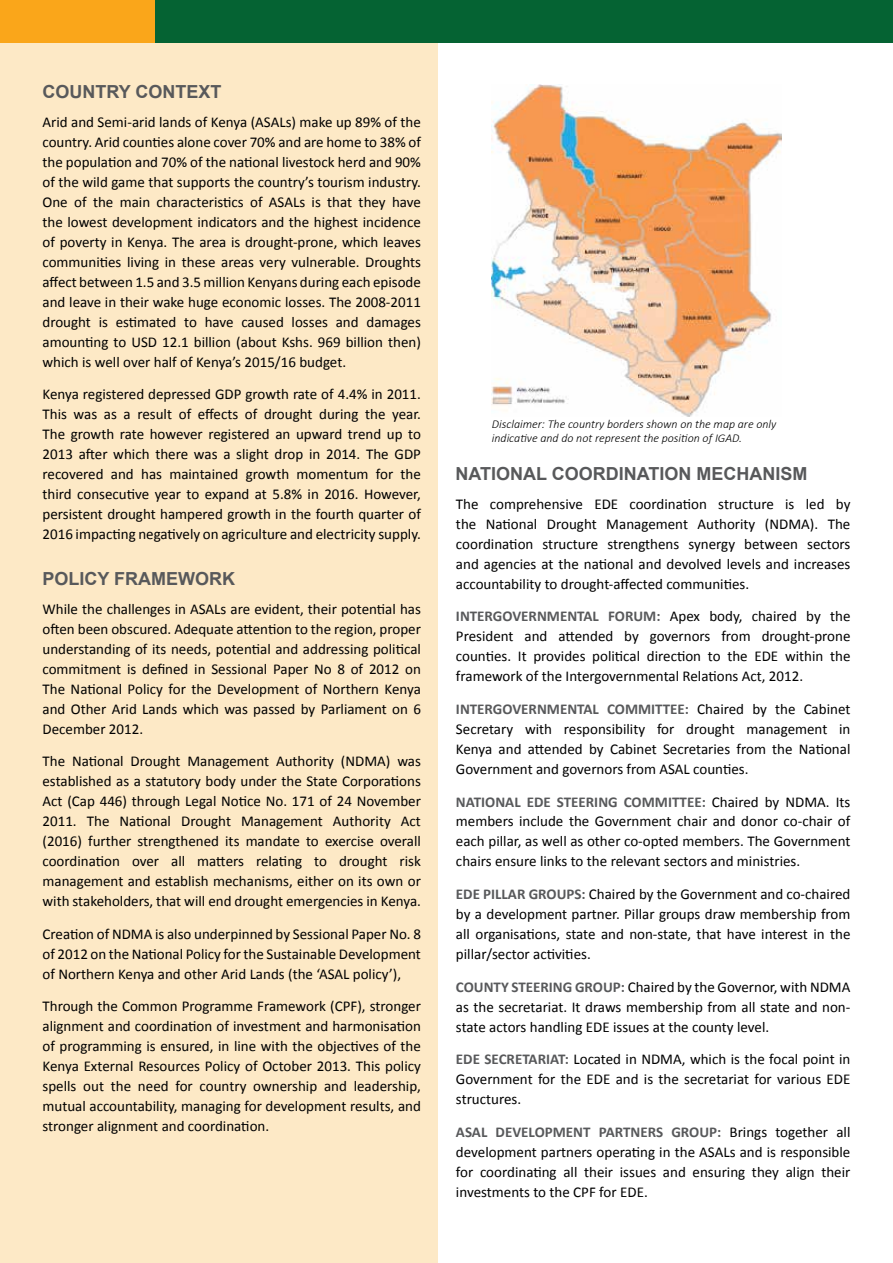
<style>
.page{position:relative;width:893px;height:1263px;background:#fff}
.page>*{position:absolute;margin:0;border:0;box-sizing:border-box;transform-origin:0 0}
.t1{font:700 18px "Arial";color:#58595b}
.t2{font:15px/20px "Calibri";color:#000;text-align:justify}
.t3{font:italic 300 12px/14.4px "Calibri";color:#000}
.s1{font-weight:700;color:#58595b}
</style>
<div class="page">
<div style="left:0;top:36px;width:437px;height:1227px;background:#fde9c6"></div>
<div style="left:154px;top:0;width:739px;height:43px;background:#056333"></div>
<div style="left:0;top:0;width:154px;height:43px;background:#faa61a"></div>
<img style="left:492px;top:84px;width:290px;height:333px">
<p class="t1" style="left:43px;top:80px;width:181px">COUNTRY CONTEXT</p>
<p class="t2" style="left:43px;top:112px;width:380px">Arid and Semi-arid lands of Kenya (ASALs) make up 89% of the country. Arid counties alone cover 70% and are home to 38% of the population and 70% of the national livestock herd and 90% of the wild game that supports the country’s tourism industry.<br>One of the main characteristics of ASALs is that they have the lowest development indicators and the highest incidence of poverty in Kenya. The area is drought-prone, which leaves communities living in these areas very vulnerable. Droughts affect between 1.5 and 3.5 million Kenyans during each episode and leave in their wake huge economic losses. The 2008-2011 drought is estimated to have caused losses and damages amounting to USD 12.1 billion (about Kshs. 969 billion then) which is well over half of Kenya’s 2015/16 budget.</p>
<p class="t2" style="left:43px;top:384px;width:380px">Kenya registered depressed GDP growth rate of 4.4% in 2011.<br>This was as a result of effects of drought during the year.<br>The growth rate however registered an upward trend up to 2013 after which there was a slight drop in 2014. The GDP recovered and has maintained growth momentum for the third consecutive year to expand at 5.8% in 2016. However, persistent drought hampered growth in the fourth quarter of 2016 impacting negatively on agriculture and electricity supply.</p>
<p class="t1" style="left:43px;top:567px;width:194px">POLICY FRAMEWORK</p>
<p class="t2" style="left:43px;top:599px;width:380px">While the challenges in ASALs are evident, their potential has often been obscured. Adequate attention to the region, proper understanding of its needs, potential and addressing political commitment is defined in Sessional Paper No 8 of 2012 on The National Policy for the Development of Northern Kenya and Other Arid Lands which was passed by Parliament on 6<br>December 2012.</p>
<p class="t2" style="left:43px;top:751px;width:380px">The National Drought Management Authority (NDMA) was established as a statutory body under the State Corporations Act (Cap 446) through Legal Notice No. 171 of 24 November 2011. The National Drought Management Authority Act (2016) further strengthened its mandate to exercise overall coordination over all matters relating to drought risk management and establish mechanisms, either on its own or with stakeholders, that will end drought emergencies in Kenya.</p>
<p class="t2" style="left:43px;top:924px;width:380px">Creation of NDMA is also underpinned by Sessional Paper No. 8 of 2012 on the National Policy for the Sustainable Development of Northern Kenya and other Arid Lands (the ‘ASAL policy’),</p>
<p class="t2" style="left:43px;top:996px;width:380px">Through the Common Programme Framework (CPF), stronger alignment and coordination of investment and harmonisation of programming is ensured, in line with the objectives of the Kenya External Resources Policy of October 2013. This policy spells out the need for country ownership and leadership, mutual accountability, managing for development results, and stronger alignment and coordination.</p>
<p class="t3" style="left:492px;top:416px;width:286px">Disclaimer: The country borders shown on the map are only indicative and do not represent the position of IGAD.</p>
<p class="t1" style="left:455px;top:461px;width:353px">NATIONAL COORDINATION MECHANISM</p>
<p class="t2" style="left:456px;top:494px;width:396px">The comprehensive EDE coordination structure is led by the National Drought Management Authority (NDMA). The coordination structure strengthens synergy between sectors and agencies at the national and devolved levels and increases accountability to drought-affected communities.</p>
<p class="t2" style="left:456px;top:606px;width:396px"><span class="s1">INTERGOVERNMENTAL FORUM:</span> Apex body, chaired by the President and attended by governors from drought-prone counties. It provides political direction to the EDE within the framework of the Intergovernmental Relations Act, 2012.</p>
<p class="t2" style="left:456px;top:699px;width:396px"><span class="s1">INTERGOVERNMENTAL COMMITTEE:</span> Chaired by the Cabinet Secretary with responsibility for drought management in Kenya and attended by Cabinet Secretaries from the National Government and governors from ASAL counties.</p>
<p class="t2" style="left:456px;top:792px;width:396px"><span class="s1">NATIONAL EDE STEERING COMMITTEE:</span> Chaired by NDMA. Its members include the Government chair and donor co-chair of each pillar, as well as other co-opted members. The Government chairs ensure links to the relevant sectors and ministries.</p>
<p class="t2" style="left:456px;top:884px;width:396px"><span class="s1">EDE PILLAR GROUPS:</span> Chaired by the Government and co-chaired by a development partner. Pillar groups draw membership from all organisations, state and non-state, that have interest in the pillar/sector activities.</p>
<p class="t2" style="left:456px;top:977px;width:396px"><span class="s1">COUNTY STEERING GROUP:</span> Chaired by the Governor, with NDMA as the secretariat. It draws membership from all state and non&shy;state actors handling EDE issues at the county level.</p>
<p class="t2" style="left:456px;top:1049px;width:396px"><span class="s1">EDE SECRETARIAT:</span> Located in NDMA, which is the focal point in Government for the EDE and is the secretariat for various EDE structures.</p>
<p class="t2" style="left:456px;top:1122px;width:396px"><span class="s1">ASAL DEVELOPMENT PARTNERS GROUP:</span> Brings together all development partners operating in the ASALs and is responsible for coordinating all their issues and ensuring they align their investments to the CPF for EDE.</p>
</div>
